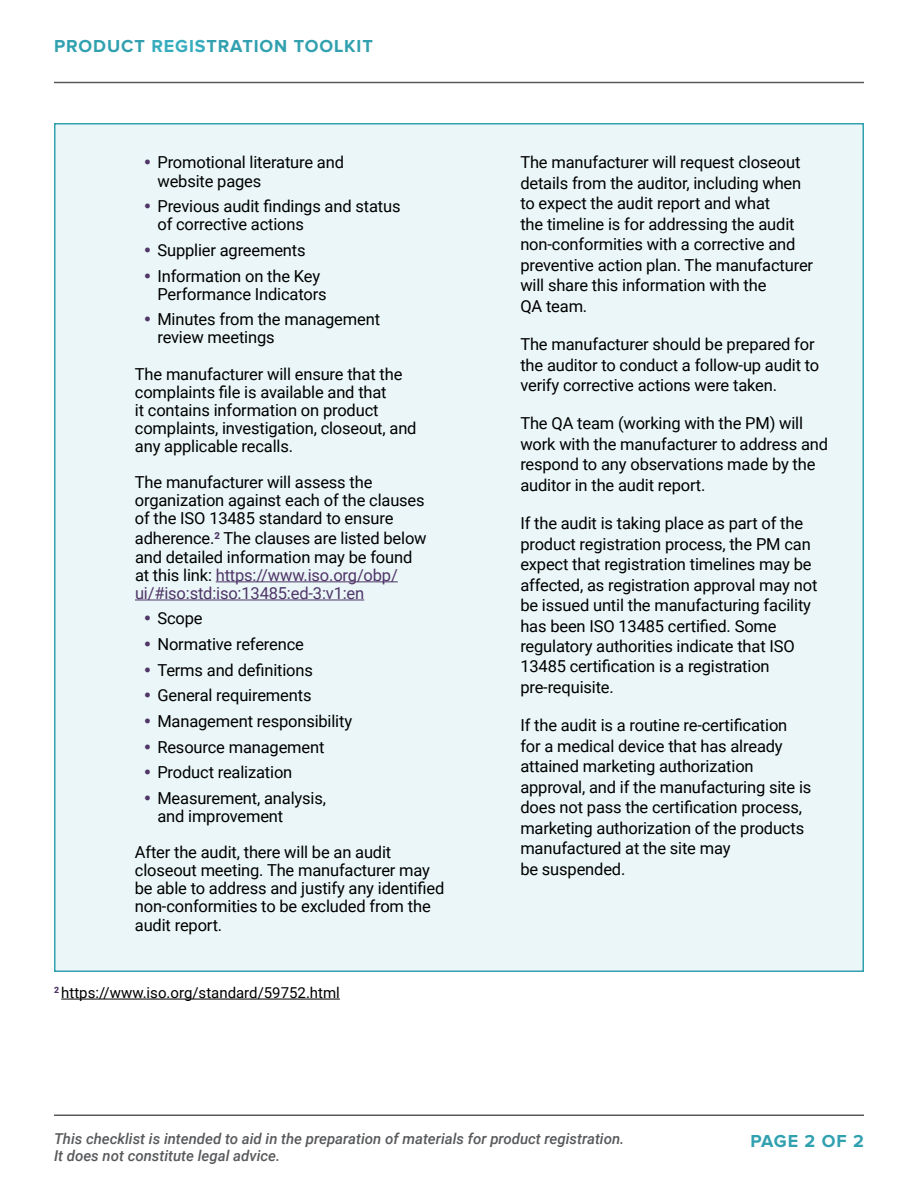
<style>
.page{position:relative;width:918px;height:1188px;background:#fff}
.page>*{position:absolute;margin:0;border:0;box-sizing:border-box;transform-origin:0 0}
.t1{font:700 18px "Proxima Nova";letter-spacing:.05em;color:#31a0af}
.t2{font:16.5px/20.4px "Roboto";letter-spacing:-.01em;color:#000}
.t3{font:italic 500 15px/16.5px "Roboto";color:#58595b}
.t4{font:15px "Roboto";color:#000}
.s1{color:#35adbe}
.s2{color:#4f3568}
</style>
<div class="page">
<hr style="left:54px;top:82px;width:810px;height:1px;background:#58595b">
<hr style="left:54px;top:1114px;width:810px;height:2px;background:#58595b">
<div style="left:54px;top:123px;width:810px;height:849px;background:#eaf6f7;border:2px solid #31a0af"></div>
<hr style="left:216px;top:581px;width:182px;height:1px;background:#4f3568">
<hr style="left:135px;top:600px;width:229px;height:1px;background:#4f3568">
<hr style="left:61px;top:999px;width:279px;height:1px;background:#000">
<p class="t1" style="left:54px;top:37px;width:320px">PRODUCT <span class="s1">REGIS</span>TRATION TOOLKIT</p>
<p class="t2" style="left:157px;top:153px;width:188px;line-height:18.1px;text-indent:-13px"><span class="s2">•</span> Promotional literature and website pages</p>
<p class="t2" style="left:157px;top:197px;width:245px;line-height:18.1px;text-indent:-13px"><span class="s2">•</span> Previous audit findings and status of corrective actions</p>
<p class="t2" style="left:144px;top:239px;width:163px"><span class="s2">•</span> Supplier agreements</p>
<p class="t2" style="left:157px;top:266px;width:171px;line-height:18.1px;text-indent:-13px"><span class="s2">•</span> Information on the Key<br>Performance Indicators</p>
<p class="t2" style="left:157px;top:310px;width:224px;line-height:18.1px;text-indent:-13px"><span class="s2">•</span> Minutes from the management review meetings</p>
<p class="t2" style="left:135px;top:364px;width:283px;line-height:18.1px">The manufacturer will ensure that the complaints file is available and that<br>it contains information on product complaints, investigation, closeout, and any applicable recalls.</p>
<p class="t2" style="left:135px;top:473px;width:291px;line-height:18.1px">The manufacturer will assess the organization against each of the clauses of the ISO 13485 standard to ensure</p>
<p class="t2" style="left:135px;top:529px;width:293px;line-height:18.1px">adherence.<sup>2</sup> The clauses are listed below and detailed information may be found at this link: <span class="s2">https://www.iso.org/obp/ ui/#iso:std:iso:13485:ed-3:v1:en</span></p>
<p class="t2" style="left:144px;top:608px;width:60px"><span class="s2">•</span> Scope</p>
<p class="t2" style="left:144px;top:633px;width:161px"><span class="s2">•</span> Normative reference</p>
<p class="t2" style="left:144px;top:659px;width:170px"><span class="s2">•</span> Terms and definitions</p>
<p class="t2" style="left:144px;top:685px;width:169px"><span class="s2">•</span> General requirements</p>
<p class="t2" style="left:144px;top:710px;width:210px"><span class="s2">•</span> Management responsibility</p>
<p class="t2" style="left:144px;top:736px;width:182px"><span class="s2">•</span> Resource management</p>
<p class="t2" style="left:144px;top:761px;width:150px"><span class="s2">•</span> Product realization</p>
<p class="t2" style="left:157px;top:788px;width:170px;line-height:18.1px;text-indent:-13px"><span class="s2">•</span> Measurement, analysis, and improvement</p>
<p class="t2" style="left:135px;top:843px;width:311px;line-height:18.1px">After the audit, there will be an audit closeout meeting. The manufacturer may be able to address and justify any identified non-conformities to be excluded from the audit report.</p>
<p class="t4" style="left:54px;top:982px;width:287px"><sup>2</sup> https://www.iso.org/standard/59752.html</p>
<p class="t2" style="left:520px;top:152px;width:294px">The manufacturer will request closeout details from the auditor, including when to expect the audit report and what<br>the timeline is for addressing the audit non-conformities with a corrective and preventive action plan. The manufacturer will share this information with the<br>QA team.</p>
<p class="t2" style="left:520px;top:333px;width:300px">The manufacturer should be prepared for the auditor to conduct a follow-up audit to verify corrective actions were taken.</p>
<p class="t2" style="left:520px;top:413px;width:309px">The QA team (working with the PM) will work with the manufacturer to address and respond to any observations made by the auditor in the audit report.</p>
<p class="t2" style="left:520px;top:513px;width:299px">If the audit is taking place as part of the product registration process, the PM can expect that registration timelines may be affected, as registration approval may not be issued until the manufacturing facility has been ISO 13485 certified. Some regulatory authorities indicate that ISO 13485 certification is a registration pre-requisite.</p>
<p class="t2" style="left:520px;top:715px;width:293px">If the audit is a routine re-certification for a medical device that has already attained marketing authorization approval, and if the manufacturing site is does not pass the certification process, marketing authorization of the products manufactured at the site may<br>be suspended.</p>
<p class="t3" style="left:54px;top:1130px;width:572px">This checklist is intended to aid in the preparation of materials for product registration.<br>It does not constitute legal advice.</p>
<p class="t1" style="left:750px;top:1133px;width:115px">PAGE 2 OF 2</p>
</div>
